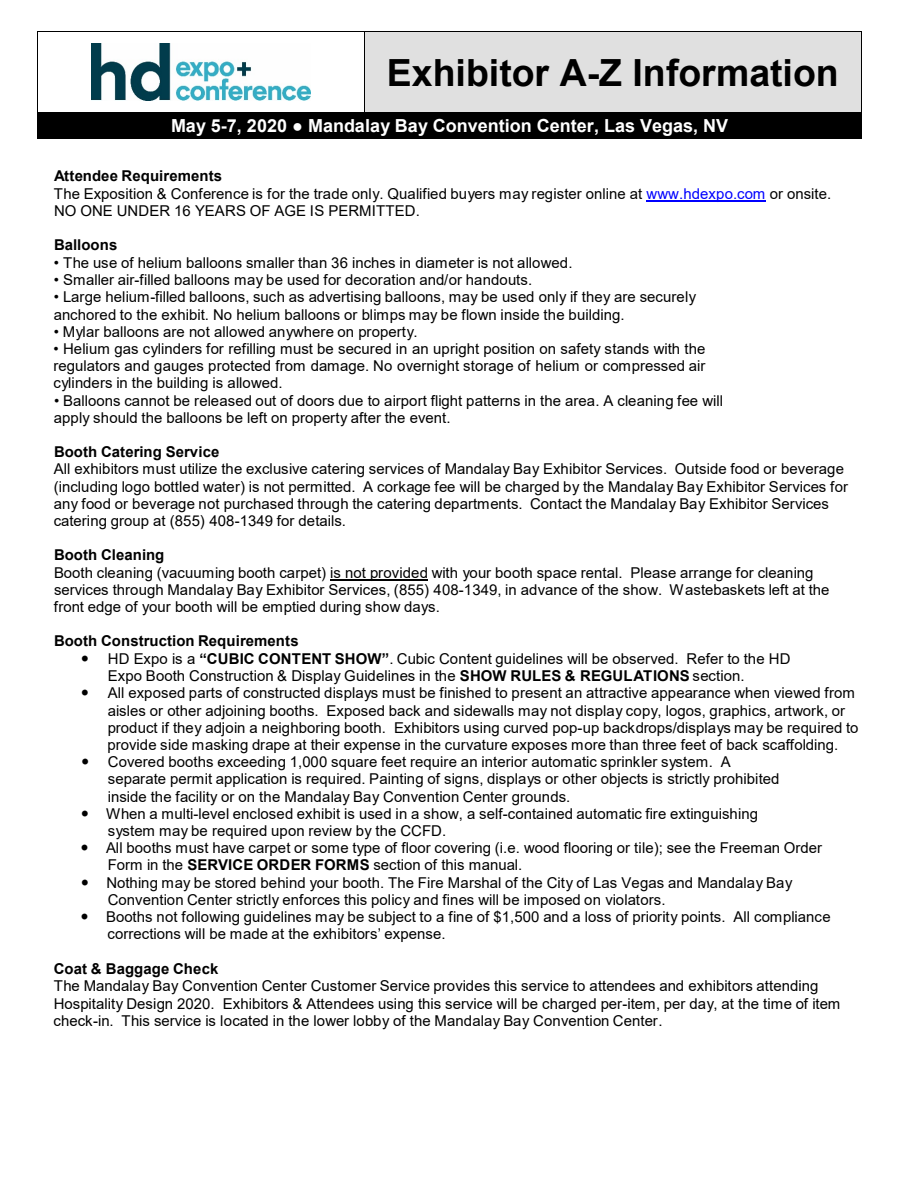
<style>
.page{position:relative;width:918px;height:1188px;background:#fff}
.page>*{position:absolute;margin:0;border:0;box-sizing:border-box;transform-origin:0 0}
.t1{font:700 37.5px "Arial";color:#000}
.t2{font:700 18px "Arial";color:#fff}
.t3{font:15px/17.2px "Arial";color:#000}
.t4{font:700 15px "Arial";letter-spacing:.005em;color:#000}
.s1{color:#00f}
.s2{font-weight:700}
</style>
<div class="page">
<hr style="left:647px;top:201px;width:119px;height:1px;background:#00f">
<hr style="left:330px;top:579px;width:98px;height:1px;background:#000">
<div style="left:365px;top:32px;width:496px;height:80px;background:#e0e0e0"></div>
<hr style="left:38px;top:31px;width:326px;height:1px;background:#000">
<hr style="left:365px;top:31px;width:496px;height:1px;background:#000">
<hr style="left:37px;top:32px;width:1px;height:80px;background:#000">
<hr style="left:364px;top:32px;width:1px;height:80px;background:#000">
<hr style="left:861px;top:32px;width:1px;height:80px;background:#000">
<div style="left:38px;top:113px;width:823px;height:25px;background:#000"></div>
<hr style="left:38px;top:112px;width:326px;height:1px;background:#000">
<hr style="left:365px;top:112px;width:496px;height:1px;background:#000">
<svg style="left:37px;top:112px;width:1px;height:27px"></svg>
<hr style="left:38px;top:138px;width:823px;height:1px;background:#000">
<svg style="left:861px;top:112px;width:1px;height:27px"></svg>
<img style="left:92px;top:44px;width:219px;height:56px">
<p class="t1" style="left:387px;top:46px;width:454px">Exhibitor A-Z Information</p>
<p class="t2" style="left:171px;top:113px;width:559px">May 5-7, 2020 ● Mandalay Bay Convention Center, Las Vegas, NV</p>
<p class="t4" style="left:54px;top:166px;width:170px">Attendee Requirements</p>
<p class="t3" style="left:54px;top:185px;width:779px">The Exposition &amp; Conference is for the trade only. Qualified buyers may register online at <span class="s1">www.hdexpo.com</span> or onsite.<br>NO ONE UNDER 16 YEARS OF AGE IS PERMITTED.</p>
<p class="t4" style="left:54px;top:234px;width:65px">Balloons</p>
<p class="t3" style="left:54px;top:254px;width:520px">• The use of helium balloons smaller than 36 inches in diameter is not allowed.</p>
<p class="t3" style="left:54px;top:271px;width:480px">• Smaller air-filled balloons may be used for decoration and/or handouts.</p>
<p class="t3" style="left:54px;top:288px;width:644px">• Large helium-filled balloons, such as advertising balloons, may be used only if they are securely anchored to the exhibit. No helium balloons or blimps may be flown inside the building.</p>
<p class="t3" style="left:54px;top:323px;width:366px">• Mylar balloons are not allowed anywhere on property.</p>
<p class="t3" style="left:53px;top:340px;width:654px;text-align:justify">• Helium gas cylinders for refilling must be secured in an upright position on safety stands with the regulators and gauges protected from damage. No overnight storage of helium or compressed air cylinders in the building is allowed.</p>
<p class="t3" style="left:54px;top:392px;width:671px">• Balloons cannot be released out of doors due to airport flight patterns in the area. A cleaning fee will apply should the balloons be left on property after the event.</p>
<p class="t4" style="left:54px;top:441px;width:167px">Booth Catering Service</p>
<p class="t3" style="left:54px;top:460px;width:796px">All exhibitors must utilize the exclusive catering services of Mandalay Bay Exhibitor Services. Outside food or beverage (including logo bottled water) is not permitted. A corkage fee will be charged by the Mandalay Bay Exhibitor Services for any food or beverage not purchased through the catering departments. Contact the Mandalay Bay Exhibitor Services catering group at (855) 408-1349 for details.</p>
<p class="t4" style="left:54px;top:544px;width:112px">Booth Cleaning</p>
<p class="t3" style="left:54px;top:564px;width:777px">Booth cleaning (vacuuming booth carpet) is not provided with your booth space rental. Please arrange for cleaning services through Mandalay Bay Exhibitor Services, (855) 408-1349, in advance of the show. Wastebaskets left at the front edge of your booth will be emptied during show days.</p>
<p class="t4" style="left:54px;top:631px;width:246px">Booth Construction Requirements</p>
<p class="t3" style="left:108px;top:650px;width:684px">HD Expo is a <span class="s2">“CUBIC CONTENT SHOW”</span>. Cubic Content guidelines will be observed. Refer to the HD</p>
<p class="t3" style="left:108px;top:667px;width:638px">Expo Booth Construction &amp; Display Guidelines in the <span class="s2">SHOW RULES &amp; REGULATIONS</span> section.</p>
<p class="t3" style="left:108px;top:685px;width:752px">All exposed parts of constructed displays must be finished to present an attractive appearance when viewed from aisles or other adjoining booths. Exposed back and sidewalls may not display copy, logos, graphics, artwork, or product if they adjoin a neighboring booth. Exhibitors using curved pop-up backdrops/displays may be required to provide side masking drape at their expense in the curvature exposes more than three feet of back scaffolding.</p>
<p class="t3" style="left:108px;top:753px;width:673px">Covered booths exceeding 1,000 square feet require an interior automatic sprinkler system. A separate permit application is required. Painting of signs, displays or other objects is strictly prohibited inside the facility or on the Mandalay Bay Convention Center grounds.</p>
<p class="t3" style="left:106px;top:805px;width:653px">When a multi-level enclosed exhibit is used in a show, a self-contained automatic fire extinguishing system may be required upon review by the CCFD.</p>
<p class="t3" style="left:106px;top:839px;width:718px">All booths must have carpet or some type of floor covering (i.e. wood flooring or tile); see the Freeman Order</p>
<p class="t3" style="left:108px;top:856px;width:416px">Form in the <span class="s2">SERVICE ORDER FORMS</span> section of this manual.</p>
<p class="t3" style="left:106px;top:874px;width:688px">Nothing may be stored behind your booth. The Fire Marshal of the City of Las Vegas and Mandalay Bay</p>
<p class="t3" style="left:108px;top:891px;width:559px">Convention Center strictly enforces this policy and fines will be imposed on violators.</p>
<p class="t3" style="left:106px;top:908px;width:726px">Booths not following guidelines may be subject to a fine of $1,500 and a loss of priority points. All compliance corrections will be made at the exhibitors’ expense.</p>
<p class="t4" style="left:54px;top:958px;width:166px">Coat &amp; Baggage Check</p>
<p class="t3" style="left:54px;top:977px;width:788px">The Mandalay Bay Convention Center Customer Service provides this service to attendees and exhibitors attending<br>Hospitality Design 2020. Exhibitors &amp; Attendees using this service will be charged per-item, per day, at the time of item check-in. This service is located in the lower lobby of the Mandalay Bay Convention Center.</p>
</div>
